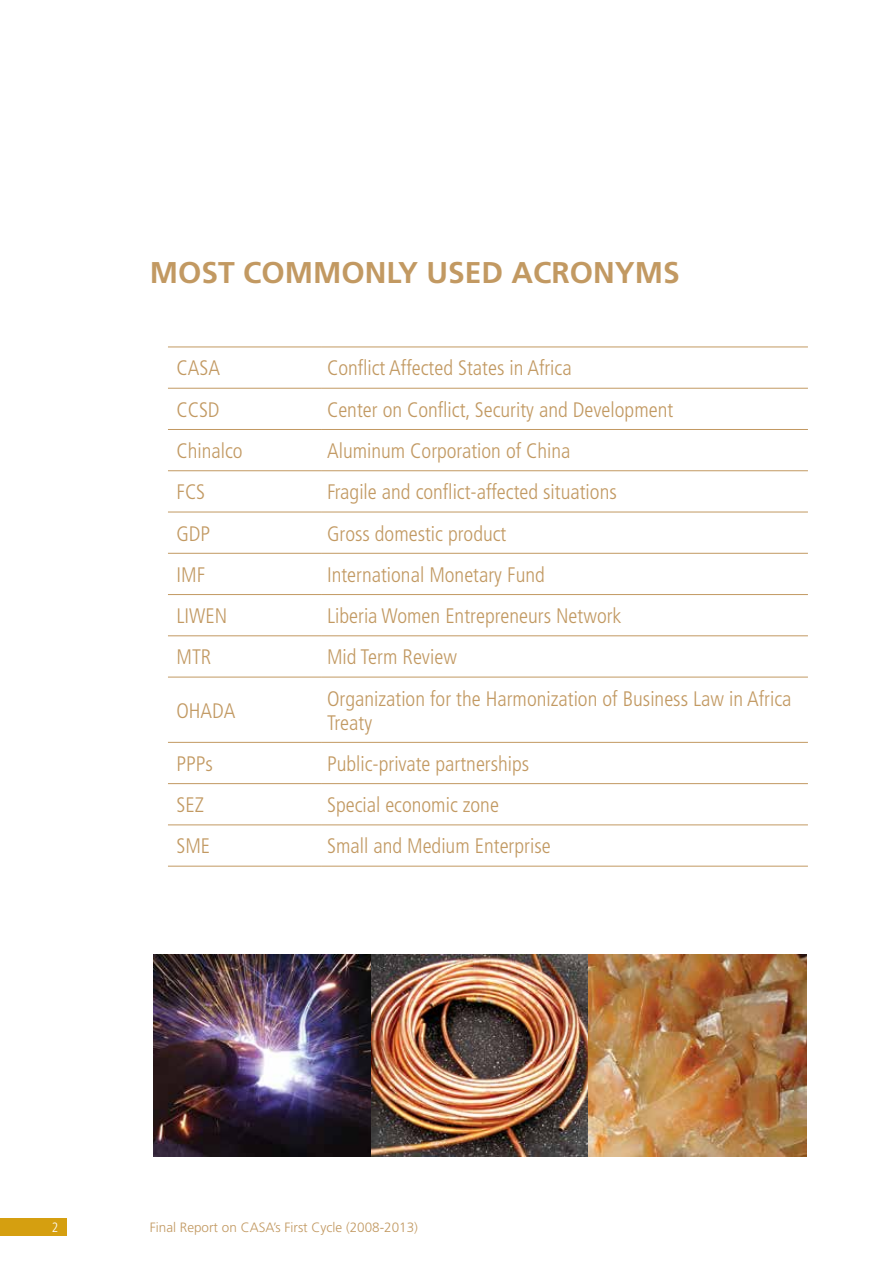
<style>
.page{position:relative;width:893px;height:1263px;background:#fff}
.page>*{position:absolute;margin:0;border:0;box-sizing:border-box;transform-origin:0 0}
.t1{font:700 30px "Frutiger";color:#c29962}
.t2{font:300 condensed 21px/24px "Frutiger";color:#c29962}
.t3{font:300 13.5px "Frutiger";color:#c29962}
.t4{font:300 condensed 13.5px "Frutiger";color:#fff}
</style>
<div class="page">
<div style="left:0;top:1218px;width:67px;height:18px;background:#d59f10"></div>
<hr style="left:168px;top:347px;width:153px;height:1px;background:#c29962">
<hr style="left:321px;top:347px;width:487px;height:1px;background:#c29962">
<hr style="left:168px;top:388px;width:153px;height:1px;background:#c29962">
<hr style="left:321px;top:388px;width:487px;height:1px;background:#c29962">
<hr style="left:168px;top:429px;width:153px;height:1px;background:#c29962">
<hr style="left:321px;top:429px;width:487px;height:1px;background:#c29962">
<hr style="left:168px;top:470px;width:153px;height:1px;background:#c29962">
<hr style="left:321px;top:470px;width:487px;height:1px;background:#c29962">
<hr style="left:168px;top:512px;width:153px;height:1px;background:#c29962">
<hr style="left:321px;top:512px;width:487px;height:1px;background:#c29962">
<hr style="left:168px;top:553px;width:153px;height:1px;background:#c29962">
<hr style="left:321px;top:553px;width:487px;height:1px;background:#c29962">
<hr style="left:168px;top:594px;width:153px;height:1px;background:#c29962">
<hr style="left:321px;top:594px;width:487px;height:1px;background:#c29962">
<hr style="left:168px;top:635px;width:153px;height:1px;background:#c29962">
<hr style="left:321px;top:635px;width:487px;height:1px;background:#c29962">
<hr style="left:168px;top:677px;width:153px;height:1px;background:#c29962">
<hr style="left:321px;top:677px;width:487px;height:1px;background:#c29962">
<hr style="left:168px;top:742px;width:153px;height:1px;background:#c29962">
<hr style="left:321px;top:742px;width:487px;height:1px;background:#c29962">
<hr style="left:168px;top:783px;width:153px;height:1px;background:#c29962">
<hr style="left:321px;top:783px;width:487px;height:1px;background:#c29962">
<hr style="left:168px;top:824px;width:153px;height:1px;background:#c29962">
<hr style="left:321px;top:824px;width:487px;height:1px;background:#c29962">
<hr style="left:168px;top:866px;width:153px;height:1px;background:#c29962">
<hr style="left:321px;top:866px;width:487px;height:1px;background:#c29962">
<img style="left:153px;top:954px;width:654px;height:202px">
<h1 class="t1" style="left:150px;top:255px;width:528px">MOST COMMONLY USED ACRONYMS</h1>
<p class="t2" style="left:176px;top:356px;width:45px">CASA</p>
<p class="t2" style="left:327px;top:356px;width:246px">Conflict Affected States in Africa</p>
<p class="t2" style="left:176px;top:398px;width:45px">CCSD</p>
<p class="t2" style="left:327px;top:398px;width:348px">Center on Conflict, Security and Development</p>
<p class="t2" style="left:176px;top:439px;width:68px">Chinalco</p>
<p class="t2" style="left:327px;top:439px;width:245px">Aluminum Corporation of China</p>
<p class="t2" style="left:176px;top:480px;width:30px">FCS</p>
<p class="t2" style="left:327px;top:480px;width:291px">Fragile and conflict-affected situations</p>
<p class="t2" style="left:176px;top:522px;width:35px">GDP</p>
<p class="t2" style="left:327px;top:522px;width:181px">Gross domestic product</p>
<p class="t2" style="left:176px;top:563px;width:30px">IMF</p>
<p class="t2" style="left:327px;top:563px;width:219px">International Monetary Fund</p>
<p class="t2" style="left:176px;top:604px;width:52px">LIWEN</p>
<p class="t2" style="left:327px;top:604px;width:296px">Liberia Women Entrepreneurs Network</p>
<p class="t2" style="left:176px;top:645px;width:36px">MTR</p>
<p class="t2" style="left:327px;top:645px;width:131px">Mid Term Review</p>
<p class="t2" style="left:176px;top:699px;width:61px">OHADA</p>
<p class="t2" style="left:327px;top:687px;width:466px">Organization for the Harmonization of Business Law in Africa<br>Treaty</p>
<p class="t2" style="left:176px;top:752px;width:38px">PPPs</p>
<p class="t2" style="left:327px;top:752px;width:204px">Public-private partnerships</p>
<p class="t2" style="left:176px;top:793px;width:29px">SEZ</p>
<p class="t2" style="left:327px;top:793px;width:173px">Special economic zone</p>
<p class="t2" style="left:176px;top:834px;width:35px">SME</p>
<p class="t2" style="left:327px;top:834px;width:225px">Small and Medium Enterprise</p>
<p class="t4" style="left:52px;top:1220px;width:8px">2</p>
<p class="t3" style="left:150px;top:1219px;width:270px">Final Report on CASA’s First Cycle (2008-2013)</p>
</div>
